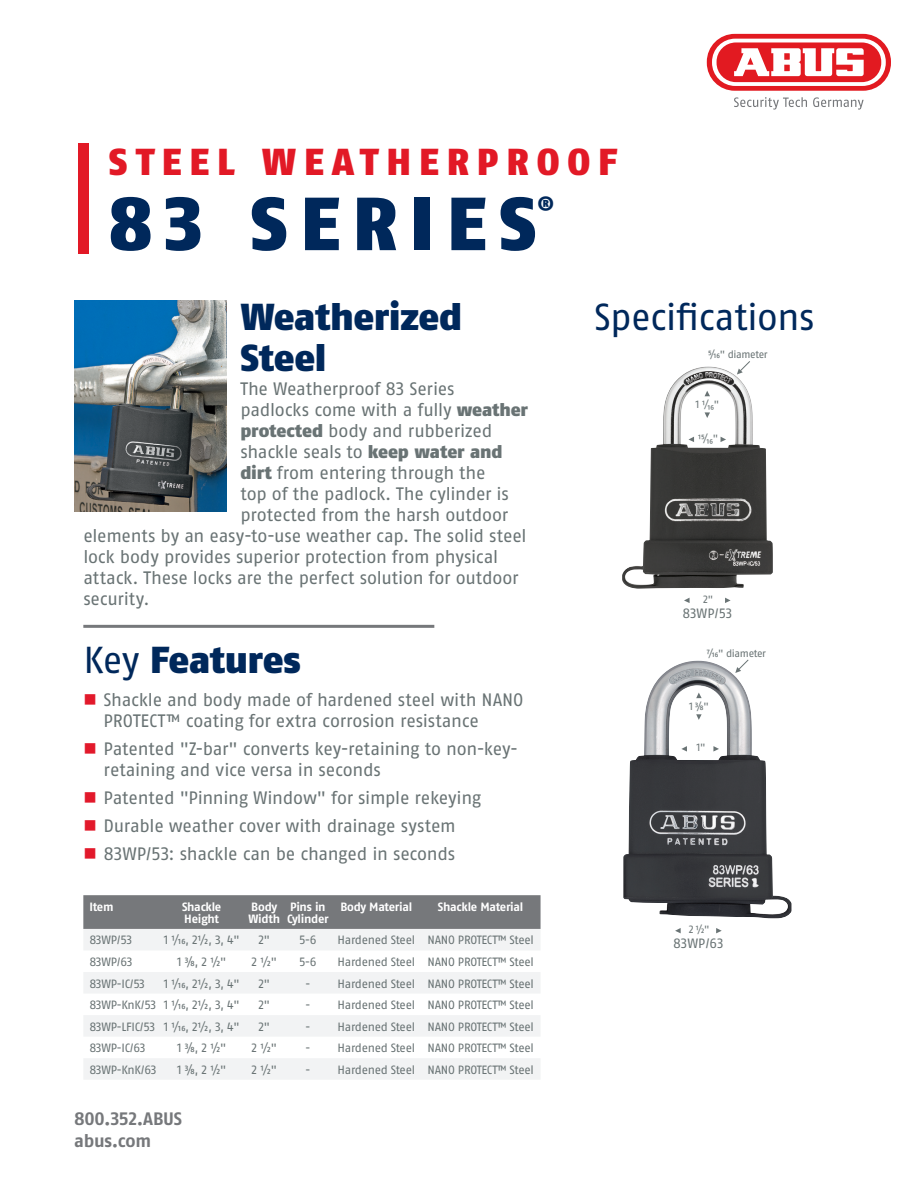
<style>
.page{position:relative;width:918px;height:1188px;background:#fff}
.page>*{position:absolute;margin:0;border:0;box-sizing:border-box;transform-origin:0 0}
.t1{font:900 75px "ABUS Fago Pro";letter-spacing:.17em;color:#00285b}
.Headers{font:900 37.5px/41.2px "ABUS Fago Pro";letter-spacing:-.01em;color:#00285b}
.t2{font:900 37.5px "ABUS Fago Pro";letter-spacing:.21em;color:#e21926}
.Headers-2{font:37.5px "ABUS Fago Pro";letter-spacing:-.02em;color:#00285b}
.Headers-3{font:18px "ABUS Fago Pro";letter-spacing:-.015em;color:#697374}
.Bullets{font:18px/21px "ABUS Fago Pro";letter-spacing:-.015em;color:#697374}
.t3{font:700 18px "ABUS Fago Pro";letter-spacing:-.015em;color:#76787b}
.Part_Number{font:13.5px "ABUS Fago Pro";letter-spacing:-.005em;color:#697374}
.Chart_-_Body{font:12px "ABUS Fago Pro";letter-spacing:-.02em;color:#697374}
.Chart_-_Item{font:12px "ABUS Fago Pro";letter-spacing:-.02em;color:#697374}
.t4{font:700 12px/12px "ABUS Fago Pro";letter-spacing:-.025em;color:#fff}
.Measurement{font:10.5px "ABUS Fago Pro";letter-spacing:-.03em;color:#697374}
.s1{font-weight:900}
.s2{font-weight:400}
.s3{color:#e2192b}
</style>
<div class="page">
<div style="left:707px;top:34px;width:184px;height:57px;background:#e21a21;border-radius:28px"></div>
<svg style="left:712px;top:39px;width:174px;height:47px"></svg>
<div style="left:717px;top:42px;width:164px;height:40px;background:#e21a21;border-radius:19px"></div>
<svg style="left:734px;top:48px;width:130px;height:28px"></svg>
<svg style="left:734px;top:97px;width:73px;height:13px"></svg>
<svg style="left:813px;top:97px;width:51px;height:13px"></svg>
<div style="left:78px;top:143px;width:10px;height:111px;background:#e21926"></div>
<hr style="left:83px;top:625px;width:351px;height:3px;background:#76787b">
<img style="left:74px;top:300px;width:153px;height:212px">
<div style="left:83px;top:895px;width:458px;height:34px;background:#76787b"></div>
<svg style="left:84px;top:929px;width:456px;height:150px;fill:#f2f3f4"></svg>
<img style="left:622px;top:367px;width:151px;height:222px">
<img style="left:623px;top:661px;width:168px;height:257px">
<svg style="left:737px;top:361px;width:14px;height:13px"></svg>
<svg style="left:735px;top:659px;width:14px;height:14px"></svg>
<svg style="left:705px;top:391px;width:5px;height:5px"></svg>
<svg style="left:705px;top:412px;width:5px;height:6px"></svg>
<svg style="left:696px;top:693px;width:6px;height:5px"></svg>
<svg style="left:696px;top:714px;width:6px;height:6px"></svg>
<svg style="left:688px;top:437px;width:6px;height:5px"></svg>
<svg style="left:721px;top:437px;width:5px;height:5px"></svg>
<svg style="left:681px;top:746px;width:6px;height:6px"></svg>
<svg style="left:713px;top:746px;width:6px;height:6px"></svg>
<svg style="left:684px;top:598px;width:6px;height:5px"></svg>
<svg style="left:725px;top:598px;width:6px;height:5px"></svg>
<svg style="left:675px;top:928px;width:6px;height:5px"></svg>
<svg style="left:716px;top:928px;width:6px;height:5px"></svg>
<p class="t2" style="left:109px;top:140px;width:510px">STEEL WEATHERPROOF</p>
<p class="t1" style="left:109px;top:179px;width:447px">83 SERIES<sup>®</sup></p>
<p class="Headers" style="left:240px;top:296px;width:223px">Weatherized<br>Steel</p>
<p class="Headers-3" style="left:240px;top:378px;width:216px">The Weatherproof 83 Series</p>
<p class="Headers-3" style="left:240px;top:399px;width:289px">padlocks come with a fully <span class="s1">weather</span></p>
<p class="Headers-3" style="left:240px;top:420px;width:253px"><span class="s1">protected</span> body and rubberized</p>
<p class="Headers-3" style="left:240px;top:441px;width:264px">shackle seals to <span class="s1">keep water and</span></p>
<p class="Headers-3" style="left:240px;top:462px;width:247px"><span class="s1">dirt</span> from entering through the</p>
<p class="Headers-3" style="left:240px;top:483px;width:270px">top of the padlock. The cylinder is</p>
<p class="Headers-3" style="left:240px;top:504px;width:269px">protected from the harsh outdoor</p>
<p class="Headers-3" style="left:83px;top:525px;width:445px">elements by an easy-to-use weather cap. The solid steel</p>
<p class="Headers-3" style="left:83px;top:546px;width:416px">lock body provides superior protection from physical</p>
<p class="Headers-3" style="left:83px;top:567px;width:437px">attack. These locks are the perfect solution for outdoor</p>
<p class="Headers-3" style="left:83px;top:588px;width:68px">security.</p>
<p class="Headers" style="left:83px;top:639px;width:219px"><span class="s2">Key</span> Features</p>
<p class="Bullets" style="left:104px;top:689px;width:421px;text-indent:-20px"><span class="s3">■</span> Shackle and body made of hardened steel with NANO<br>PROTECT™ coating for extra corrosion resistance</p>
<p class="Bullets" style="left:104px;top:738px;width:416px;text-indent:-20px"><span class="s3">■</span> Patented "Z-bar" converts key-retaining to non-key&shy;retaining and vice versa in seconds</p>
<p class="Bullets" style="left:83px;top:787px;width:399px"><span class="s3">■</span> Patented "Pinning Window" for simple rekeying</p>
<p class="Bullets" style="left:83px;top:815px;width:374px"><span class="s3">■</span> Durable weather cover with drainage system</p>
<p class="Bullets" style="left:83px;top:843px;width:373px"><span class="s3">■</span> 83WP/53: shackle can be changed in seconds</p>
<p class="t4" style="left:89px;top:901px;width:26px">Item</p>
<p class="t4" style="left:182px;top:901px;width:41px">Shackle<br>Height</p>
<p class="t4" style="left:248px;top:901px;width:33px">Body<br>Width</p>
<p class="t4" style="left:287px;top:901px;width:43px">Pins in<br>Cylinder</p>
<p class="t4" style="left:340px;top:901px;width:73px">Body Material</p>
<p class="t4" style="left:438px;top:901px;width:87px">Shackle Material</p>
<p class="Chart_-_Item" style="left:89px;top:933px;width:44px">83WP/53</p>
<p class="Chart_-_Body" style="left:164px;top:933px;width:77px">1 1/16, 2½, 3, 4"</p>
<p class="Chart_-_Body" style="left:258px;top:933px;width:13px">2"</p>
<p class="Chart_-_Body" style="left:299px;top:933px;width:19px">5-6</p>
<p class="Chart_-_Body" style="left:338px;top:933px;width:79px">Hardened Steel</p>
<p class="Chart_-_Body" style="left:427px;top:933px;width:108px">NANO PROTECT™ Steel</p>
<p class="Chart_-_Item" style="left:89px;top:955px;width:45px">83WP/63</p>
<p class="Chart_-_Body" style="left:177px;top:955px;width:51px">1 3/8, 2 1/2"</p>
<p class="Chart_-_Body" style="left:252px;top:955px;width:27px">2 ½"</p>
<p class="Chart_-_Body" style="left:299px;top:955px;width:19px">5-6</p>
<p class="Chart_-_Body" style="left:338px;top:955px;width:79px">Hardened Steel</p>
<p class="Chart_-_Body" style="left:427px;top:955px;width:108px">NANO PROTECT™ Steel</p>
<p class="Chart_-_Item" style="left:89px;top:976px;width:57px">83WP-IC/53</p>
<p class="Chart_-_Body" style="left:164px;top:976px;width:77px">1 1/16, 2½, 3, 4"</p>
<p class="Chart_-_Body" style="left:258px;top:976px;width:13px">2"</p>
<p class="Chart_-_Body" style="left:305px;top:976px;width:6px">-</p>
<p class="Chart_-_Body" style="left:338px;top:976px;width:79px">Hardened Steel</p>
<p class="Chart_-_Body" style="left:427px;top:976px;width:108px">NANO PROTECT™ Steel</p>
<p class="Chart_-_Item" style="left:89px;top:998px;width:68px">83WP-KnK/53</p>
<p class="Chart_-_Body" style="left:164px;top:998px;width:77px">1 1/16, 2½, 3, 4"</p>
<p class="Chart_-_Body" style="left:258px;top:998px;width:13px">2"</p>
<p class="Chart_-_Body" style="left:305px;top:998px;width:6px">-</p>
<p class="Chart_-_Body" style="left:338px;top:998px;width:79px">Hardened Steel</p>
<p class="Chart_-_Body" style="left:427px;top:998px;width:108px">NANO PROTECT™ Steel</p>
<p class="Chart_-_Item" style="left:89px;top:1019px;width:67px">83WP-LFIC/53</p>
<p class="Chart_-_Body" style="left:164px;top:1019px;width:77px">1 1/16, 2½, 3, 4"</p>
<p class="Chart_-_Body" style="left:258px;top:1019px;width:13px">2"</p>
<p class="Chart_-_Body" style="left:305px;top:1019px;width:6px">-</p>
<p class="Chart_-_Body" style="left:338px;top:1019px;width:79px">Hardened Steel</p>
<p class="Chart_-_Body" style="left:427px;top:1019px;width:108px">NANO PROTECT™ Steel</p>
<p class="Chart_-_Item" style="left:89px;top:1041px;width:58px">83WP-IC/63</p>
<p class="Chart_-_Body" style="left:177px;top:1041px;width:51px">1 3/8, 2 1/2"</p>
<p class="Chart_-_Body" style="left:252px;top:1041px;width:27px">2 ½"</p>
<p class="Chart_-_Body" style="left:305px;top:1041px;width:6px">-</p>
<p class="Chart_-_Body" style="left:338px;top:1041px;width:79px">Hardened Steel</p>
<p class="Chart_-_Body" style="left:427px;top:1041px;width:108px">NANO PROTECT™ Steel</p>
<p class="Chart_-_Item" style="left:89px;top:1062px;width:69px">83WP-KnK/63</p>
<p class="Chart_-_Body" style="left:177px;top:1062px;width:51px">1 3/8, 2 1/2"</p>
<p class="Chart_-_Body" style="left:252px;top:1062px;width:27px">2 ½"</p>
<p class="Chart_-_Body" style="left:305px;top:1062px;width:6px">-</p>
<p class="Chart_-_Body" style="left:338px;top:1062px;width:79px">Hardened Steel</p>
<p class="Chart_-_Body" style="left:427px;top:1062px;width:108px">NANO PROTECT™ Steel</p>
<p class="t3" style="left:74px;top:1108px;width:109px">800.352.ABUS</p>
<p class="t3" style="left:74px;top:1129px;width:78px">abus.com</p>
<p class="Headers-2" style="left:594px;top:294px;width:222px">Specifications</p>
<p class="Measurement" style="left:708px;top:348px;width:61px">5/16" diameter</p>
<p class="Measurement" style="left:695px;top:398px;width:25px">1 ⅟₁₆"</p>
<p class="Measurement" style="left:698px;top:432px;width:22px">¹5⁄₁₆"</p>
<p class="Measurement" style="left:703px;top:593px;width:12px">2"</p>
<p class="Part_Number" style="left:682px;top:605px;width:51px">83WP/53</p>
<p class="Measurement" style="left:706px;top:647px;width:61px">7/16" diameter</p>
<p class="Measurement" style="left:689px;top:700px;width:21px">1 3/8"</p>
<p class="Measurement" style="left:696px;top:742px;width:10px">1"</p>
<p class="Measurement" style="left:689px;top:923px;width:22px">2 1/2"</p>
<p class="Part_Number" style="left:673px;top:935px;width:52px">83WP/63</p>
</div>
